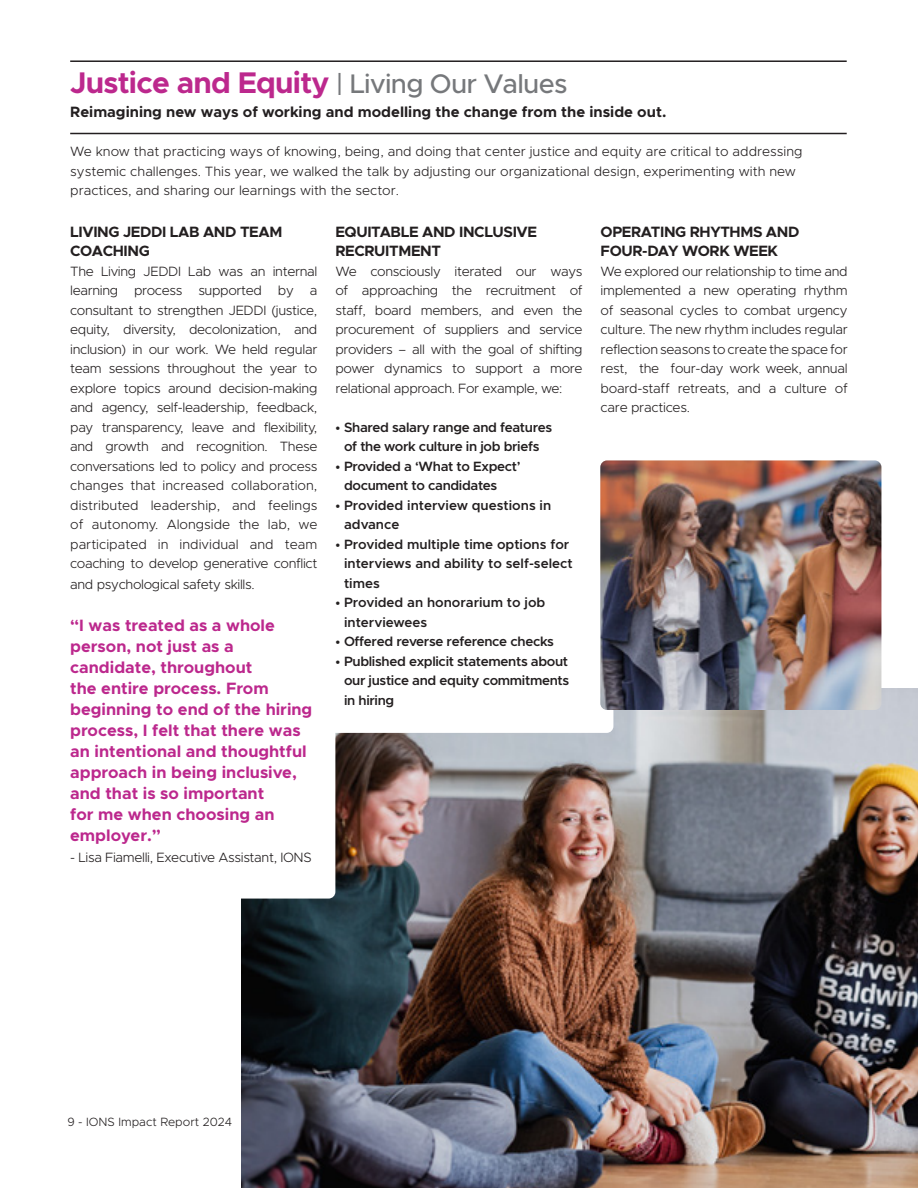
<style>
.page{position:relative;width:918px;height:1188px;background:#fff}
.page>*{position:absolute;margin:0;border:0;box-sizing:border-box;transform-origin:0 0}
.Main_Head{font:700 30px "Metropolis";letter-spacing:-.025em;color:#bc288d}
.t1{font:700 16.5px/21px "Metropolis";color:#bc288d}
.t2{font:700 15px/19.5px "Metropolis";letter-spacing:-.025em;color:#231f20}
.t3{font:700 15px "Metropolis";color:#231f20}
.t4{font:300 13.5px/19.5px "Metropolis";color:#231f20;text-align:justify}
.t5{font:600 13.5px/19.5px "Metropolis";letter-spacing:-.025em;color:#231f20;text-align:center}
.t6{font:600 13.5px/19.5px "Metropolis";color:#231f20}
.t7{font:300 13.5px "Metropolis";letter-spacing:-.025em;color:#231f20}
.t8{font:300 12px "Metropolis";color:#231f20}
.s1{font-weight:500;font-size:27px;color:#76787b}
.s2{font-family:"Montserrat";font-weight:700}
</style>
<div class="page">
<img style="left:242px;top:689px;width:676px;height:499px">
<div style="left:42px;top:209px;width:571px;height:524px;background:#fff;border-radius:7px"></div>
<div style="left:45px;top:557px;width:290px;height:342px;background:#fff;border-radius:7px"></div>
<hr style="left:70px;top:133px;width:777px;height:1px;background:#231f20">
<hr style="left:70px;top:60px;width:777px;height:2px;background:#231f20">
<img style="left:600px;top:460px;width:281px;height:250px">
<p class="Main_Head" style="left:70px;top:64px;width:499px">Justice and Equity <span class="s1">| Living Our Values</span></p>
<p class="t3" style="left:70px;top:103px;width:598px">Reimagining new ways of working and modelling the change from the inside out.</p>
<p class="t4" style="left:70px;top:142px;width:734px;text-align:left">We know that practicing ways of knowing, being, and doing that center justice and equity are critical to addressing systemic challenges. This year, we walked the talk by adjusting our organizational design, experimenting with new practices, and sharing our learnings with the sector.</p>
<p class="t2" style="left:70px;top:222px;width:214px">LIVING JEDDI LAB AND TEAM<br>COACHING</p>
<p class="t4" style="left:70px;top:261px;width:249px">The Living JEDDI Lab was an internal learning process supported by a consultant to strengthen JEDDI (justice, equity, diversity, decolonization, and inclusion) in our work. We held regular team sessions throughout the year to explore topics around decision-making and agency, self-leadership, feedback, pay transparency, leave and flexibility, and growth and recognition. These conversations led to policy and process changes that increased collaboration, distributed leadership, and feelings of autonomy. Alongside the lab, we participated in individual and team coaching to develop generative conflict</p>
<p class="t7" style="left:70px;top:576px;width:186px">and psychological safety skills.</p>
<p class="t1" style="left:70px;top:615px;width:244px">“I was treated as a whole person, not just as a candidate, throughout<br>the entire process. From beginning to end of the hiring process, I felt that there was an intentional and thoughtful approach in being inclusive, and that is so important<br>for me when choosing an employer.”</p>
<p class="t7" style="left:70px;top:849px;width:243px">- Lisa Fiamelli, Executive Assistant, IONS</p>
<p class="t2" style="left:335px;top:222px;width:203px">EQUITABLE AND INCLUSIVE<br>RECRUITMENT</p>
<p class="t4" style="left:335px;top:261px;width:249px">We consciously iterated our ways of approaching the recruitment of staff, board members, and even the procurement of suppliers and service providers – all with the goal of shifting power dynamics to support a more relational approach. For example, we:</p>
<p class="t5" style="left:335px;top:417px;width:218px"><span class="s2">•</span> Shared salary range and features of the work culture in job briefs</p>
<p class="t5" style="left:344px;top:456px;width:178px;text-align:left;text-indent:-9px"><span class="s2">•</span> Provided a ‘What to Expect’ document to candidates</p>
<p class="t6" style="left:344px;top:495px;width:209px;text-indent:-9px"><span class="s2">•</span> Provided interview questions in advance</p>
<p class="t6" style="left:344px;top:534px;width:230px;text-indent:-9px"><span class="s2">•</span> Provided multiple time options for interviews and ability to self-select times</p>
<p class="t6" style="left:344px;top:593px;width:203px;text-indent:-9px"><span class="s2">•</span> Provided an honorarium to job interviewees</p>
<p class="t5" style="left:335px;top:632px;width:220px"><span class="s2">•</span> Offered reverse reference checks</p>
<p class="t5" style="left:344px;top:651px;width:227px;text-align:justify;text-indent:-9px"><span class="s2">•</span> Published explicit statements about our justice and equity commitments in hiring</p>
<p class="t2" style="left:601px;top:222px;width:200px">OPERATING RHYTHMS AND<br>FOUR-DAY WORK WEEK</p>
<p class="t4" style="left:601px;top:261px;width:249px">We explored our relationship to time and implemented a new operating rhythm of seasonal cycles to combat urgency culture. The new rhythm includes regular reflection seasons to create the space for rest, the four-day work week, annual board-staff retreats, and a culture of care practices.</p>
<p class="t8" style="left:68px;top:1115px;width:166px">9 - IONS Impact Report 2024</p>
</div>
